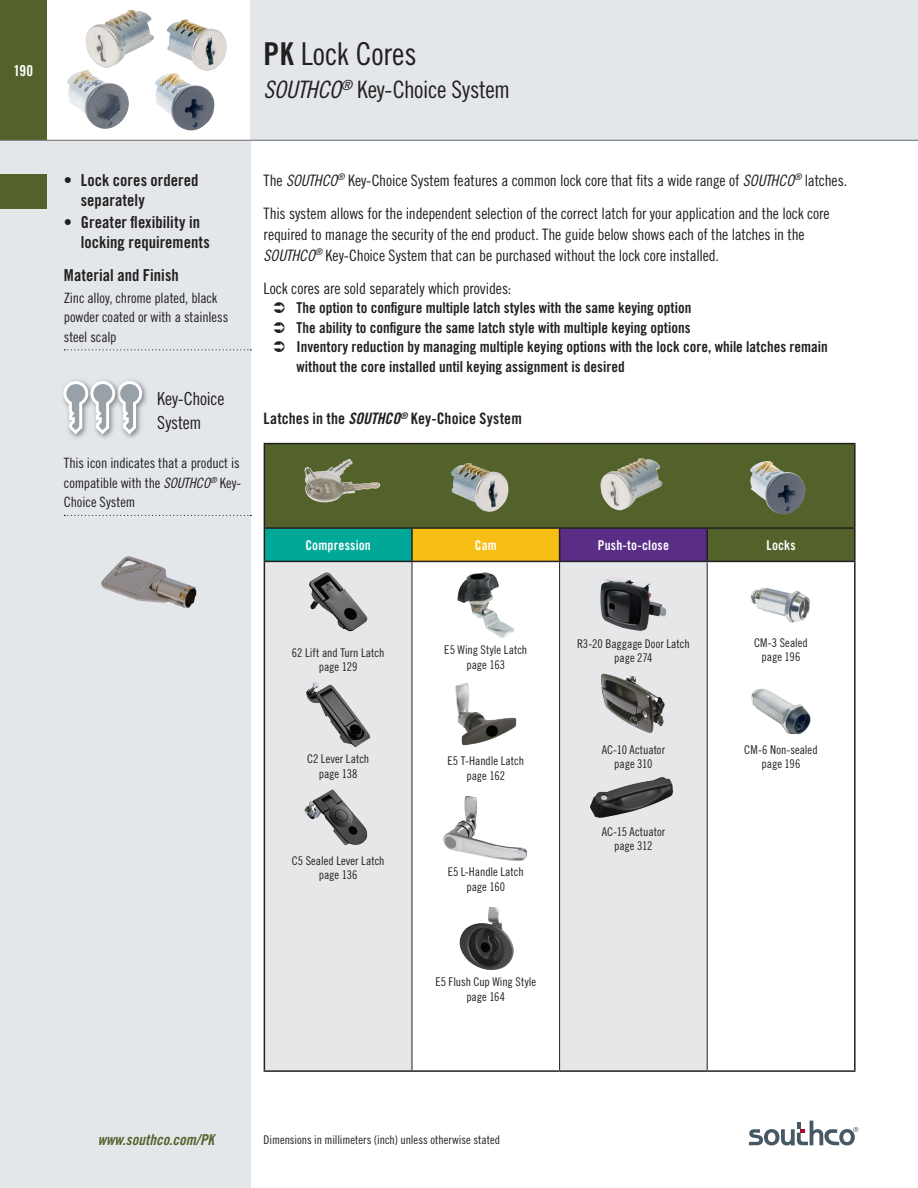
<style>
.page{position:relative;width:918px;height:1188px;background:#fff}
.page>*{position:absolute;margin:0;border:0;box-sizing:border-box;transform-origin:0 0}
.Headline-TG18-21auto{font:31.5px "Trade Gothic LT Std Cn 18";letter-spacing:-.005em;color:#231f20}
.Sub_title-TG18-16aut{font:24px "Trade Gothic LT Std Cn 18";letter-spacing:-.015em;color:#231f20}
.TG18-12_16_sidebar_i{font:18px/24px "Trade Gothic LT Std Cn 18";letter-spacing:-.015em;color:#231f20}
.M_F_sub_heads{font:16.5px/19.5px "Trade Gothic LT Std Bd Cn 20";color:#231f20}
.TG18_10_5_14_body{font:15.75px/33px "Trade Gothic LT Std Cn 18";letter-spacing:-.01em;color:#231f20}
.TG18_10_5_14_body-2{font:15.75px "Trade Gothic LT Std Bd Cn 20";letter-spacing:.005em;color:#231f20}
.t1{font:15px/19.5px "Trade Gothic LT Std Bd Cn 20";color:#231f20}
.web{font:15px "Trade Gothic LT Std Bd Cn 20 Obl";color:#53622b}
.t2{font:15px "Trade Gothic LT Std Bd Cn 20";color:#fff}
.M_F_left-rule{font:14.25px/19.5px "Trade Gothic LT Std Cn 18";letter-spacing:-.005em;color:#231f20;text-align:justify}
.TABLE_head_white_TG2{font:13.5px "Trade Gothic LT Std Bd Cn 20";letter-spacing:.01em;color:#fff}
.TABLE_TG18_8auto{font:12px/14.4px "Trade Gothic LT Std Cn 18";color:#231f20;text-align:center}
.s1{font-family:"Trade Gothic LT Std Bd Cn 20"}
.s2{font-family:"Trade Gothic LT Std Cn 18 Obl"}
.s3{font-family:"Trade Gothic LT Std Bd Cn 20 Obl"}
</style>
<div class="page">
<div style="left:251px;top:0;width:667px;height:140px;background:#e4e7ea"></div>
<div style="left:0;top:0;width:47px;height:140px;background:#53622b"></div>
<div style="left:0;top:140px;width:251px;height:1048px;background:#e4e7ea"></div>
<hr style="left:0;top:140px;width:918px;height:1px;background:#787a7d">
<svg style="left:749px;top:1121px;width:109px;height:24px"></svg>
<div style="left:0;top:174px;width:47px;height:34px;background:#53622b"></div>
<img style="left:128px;top:386px;width:19px;height:52px">
<svg style="left:63px;top:380px;width:81px;height:57px"></svg>
<svg style="left:64px;top:515px;width:187px;height:1px"></svg>
<svg style="left:64px;top:349px;width:187px;height:1px"></svg>
<img style="left:67px;top:70px;width:62px;height:59px">
<img style="left:167px;top:19px;width:60px;height:52px">
<img style="left:155px;top:73px;width:59px;height:57px">
<img style="left:85px;top:10px;width:69px;height:58px">
<div style="left:264px;top:444px;width:591px;height:84px;background:#53622b"></div>
<div style="left:264px;top:528px;width:148px;height:33px;background:#00a897"></div>
<div style="left:412px;top:528px;width:148px;height:33px;background:#f7be16"></div>
<div style="left:560px;top:528px;width:147px;height:33px;background:#5a2d87"></div>
<div style="left:707px;top:528px;width:148px;height:33px;background:#53622b"></div>
<svg style="left:265px;top:562px;width:147px;height:508px;background:#dcdddf"></svg>
<svg style="left:413px;top:562px;width:441px;height:508px"></svg>
<hr style="left:264px;top:527px;width:148px;height:2px;background:#231f20">
<hr style="left:412px;top:527px;width:148px;height:2px;background:#231f20">
<hr style="left:560px;top:527px;width:147px;height:2px;background:#231f20">
<hr style="left:707px;top:527px;width:149px;height:2px;background:#231f20">
<hr style="left:264px;top:561px;width:148px;height:1px;background:#231f20">
<hr style="left:412px;top:561px;width:148px;height:1px;background:#231f20">
<hr style="left:560px;top:561px;width:147px;height:1px;background:#231f20">
<hr style="left:707px;top:561px;width:149px;height:1px;background:#231f20">
<hr style="left:412px;top:562px;width:1px;height:508px;background:#231f20">
<hr style="left:559px;top:562px;width:1px;height:508px;background:#231f20">
<hr style="left:707px;top:562px;width:1px;height:508px;background:#231f20">
<hr style="left:264px;top:443px;width:148px;height:1px;background:#231f20">
<hr style="left:264px;top:444px;width:1px;height:83px;background:#231f20">
<hr style="left:412px;top:443px;width:148px;height:1px;background:#231f20">
<hr style="left:560px;top:443px;width:147px;height:1px;background:#231f20">
<hr style="left:707px;top:443px;width:149px;height:1px;background:#231f20">
<hr style="left:854px;top:444px;width:2px;height:83px;background:#231f20">
<hr style="left:264px;top:529px;width:1px;height:32px;background:#231f20">
<hr style="left:854px;top:529px;width:2px;height:32px;background:#231f20">
<hr style="left:264px;top:562px;width:1px;height:508px;background:#231f20">
<hr style="left:854px;top:562px;width:2px;height:508px;background:#231f20">
<hr style="left:264px;top:1070px;width:148px;height:2px;background:#231f20">
<hr style="left:412px;top:1070px;width:148px;height:2px;background:#231f20">
<hr style="left:560px;top:1070px;width:147px;height:2px;background:#231f20">
<hr style="left:707px;top:1070px;width:149px;height:2px;background:#231f20">
<hr style="left:411px;top:529px;width:2px;height:32px;background:#231f20">
<hr style="left:559px;top:529px;width:1px;height:32px;background:#231f20">
<hr style="left:706px;top:529px;width:2px;height:32px;background:#231f20">
<img style="left:309px;top:573px;width:16px;height:31px">
<img style="left:306px;top:683px;width:19px;height:31px">
<img style="left:309px;top:790px;width:23px;height:14px">
<img style="left:457px;top:572px;width:57px;height:66px">
<img style="left:455px;top:683px;width:61px;height:62px">
<img style="left:443px;top:796px;width:84px;height:65px">
<img style="left:459px;top:907px;width:55px;height:64px">
<img style="left:600px;top:577px;width:66px;height:54px">
<img style="left:601px;top:673px;width:64px;height:60px">
<img style="left:590px;top:777px;width:83px;height:41px">
<img style="left:751px;top:572px;width:60px;height:51px">
<img style="left:751px;top:689px;width:60px;height:45px">
<img style="left:101px;top:556px;width:96px;height:52px">
<img style="left:601px;top:459px;width:38px;height:37px">
<img style="left:750px;top:461px;width:55px;height:53px">
<img style="left:305px;top:461px;width:75px;height:41px">
<img style="left:451px;top:463px;width:58px;height:49px">
<p class="t2" style="left:14px;top:61px;width:21px">190</p>
<p class="Headline-TG18-21auto" style="left:264px;top:35px;width:155px"><span class="s1">PK</span> Lock Cores</p>
<p class="Sub_title-TG18-16aut" style="left:264px;top:75px;width:248px"><span class="s2">SOUTHCO</span><sup>®</sup> Key-Choice System</p>
<p class="M_F_sub_heads" style="left:81px;top:170px;width:119px;text-indent:-17px">• Lock cores ordered separately</p>
<p class="M_F_sub_heads" style="left:81px;top:213px;width:131px;text-indent:-17px">• Greater flexibility in locking requirements</p>
<p class="M_F_sub_heads" style="left:64px;top:265px;width:117px">Material and Finish</p>
<p class="M_F_left-rule" style="left:64px;top:288px;width:166px;text-align:left">Zinc alloy, chrome plated, black powder coated or with a stainless steel scalp</p>
<p class="TG18-12_16_sidebar_i" style="left:157px;top:386px;width:69px">Key-Choice<br>System</p>
<p class="M_F_left-rule" style="left:64px;top:453px;width:179px">This icon indicates that a product is compatible with the <span class="s2">SOUTHCO</span><sup>®</sup> Key-Choice System</p>
<p class="TG18_10_5_14_body" style="left:264px;top:163px;width:585px">The <span class="s2">SOUTHCO</span><sup>®</sup> Key-Choice System features a common lock core that fits a wide range of <span class="s2">SOUTHCO</span><sup>®</sup> latches.<br>This system allows for the independent selection of the correct latch for your application and the lock core</p>
<p class="TG18_10_5_14_body" style="left:264px;top:223px;width:543px;line-height:21px">required to manage the security of the end product. The guide below shows each of the latches in the<br><span class="s2">SOUTHCO</span><sup>®</sup> Key-Choice System that can be purchased without the lock core installed.</p>
<p class="TG18_10_5_14_body" style="left:264px;top:271px;width:249px">Lock cores are sold separately which provides:</p>
<p class="t1" style="left:297px;top:298px;width:396px">The option to configure multiple latch styles with the same keying option</p>
<p class="t1" style="left:297px;top:317px;width:395px">The ability to configure the same latch style with multiple keying options</p>
<p class="t1" style="left:297px;top:337px;width:533px">Inventory reduction by managing multiple keying options with the lock core, while latches remain without the core installed until keying assignment is desired</p>
<p class="TG18_10_5_14_body-2" style="left:264px;top:409px;width:260px">Latches in the <span class="s3">SOUTHCO</span><sup>®</sup> Key-Choice System</p>
<p class="TABLE_head_white_TG2" style="left:305px;top:537px;width:67px">Compression</p>
<p class="TABLE_head_white_TG2" style="left:475px;top:537px;width:24px">Cam</p>
<p class="TABLE_head_white_TG2" style="left:598px;top:537px;width:73px">Push-to-close</p>
<p class="TABLE_head_white_TG2" style="left:766px;top:537px;width:31px">Locks</p>
<p class="TABLE_TG18_8auto" style="left:292px;top:645px;width:94px">62 Lift and Turn Latch page 129</p>
<p class="TABLE_TG18_8auto" style="left:307px;top:752px;width:64px">C2 Lever Latch page 138</p>
<p class="TABLE_TG18_8auto" style="left:292px;top:853px;width:94px">C5 Sealed Lever Latch page 136</p>
<p class="TABLE_TG18_8auto" style="left:444px;top:643px;width:84px">E5 Wing Style Latch page 163</p>
<p class="TABLE_TG18_8auto" style="left:447px;top:754px;width:78px">E5 T-Handle Latch page 162</p>
<p class="TABLE_TG18_8auto" style="left:448px;top:865px;width:78px">E5 L-Handle Latch page 160</p>
<p class="TABLE_TG18_8auto" style="left:435px;top:975px;width:102px">E5 Flush Cup Wing Style page 164</p>
<p class="TABLE_TG18_8auto" style="left:577px;top:636px;width:114px">R3-20 Baggage Door Latch page 274</p>
<p class="TABLE_TG18_8auto" style="left:602px;top:742px;width:65px">AC-10 Actuator page 310</p>
<p class="TABLE_TG18_8auto" style="left:602px;top:824px;width:65px">AC-15 Actuator page 312</p>
<p class="TABLE_TG18_8auto" style="left:754px;top:635px;width:55px">CM-3 Sealed page 196</p>
<p class="TABLE_TG18_8auto" style="left:744px;top:742px;width:75px">CM-6 Non-sealed page 196</p>
<p class="web" style="left:98px;top:1131px;width:118px">www.southco.com/PK</p>
<p class="TABLE_TG18_8auto" style="left:264px;top:1132px;width:238px">Dimensions in millimeters (inch) unless otherwise stated</p>
</div>
